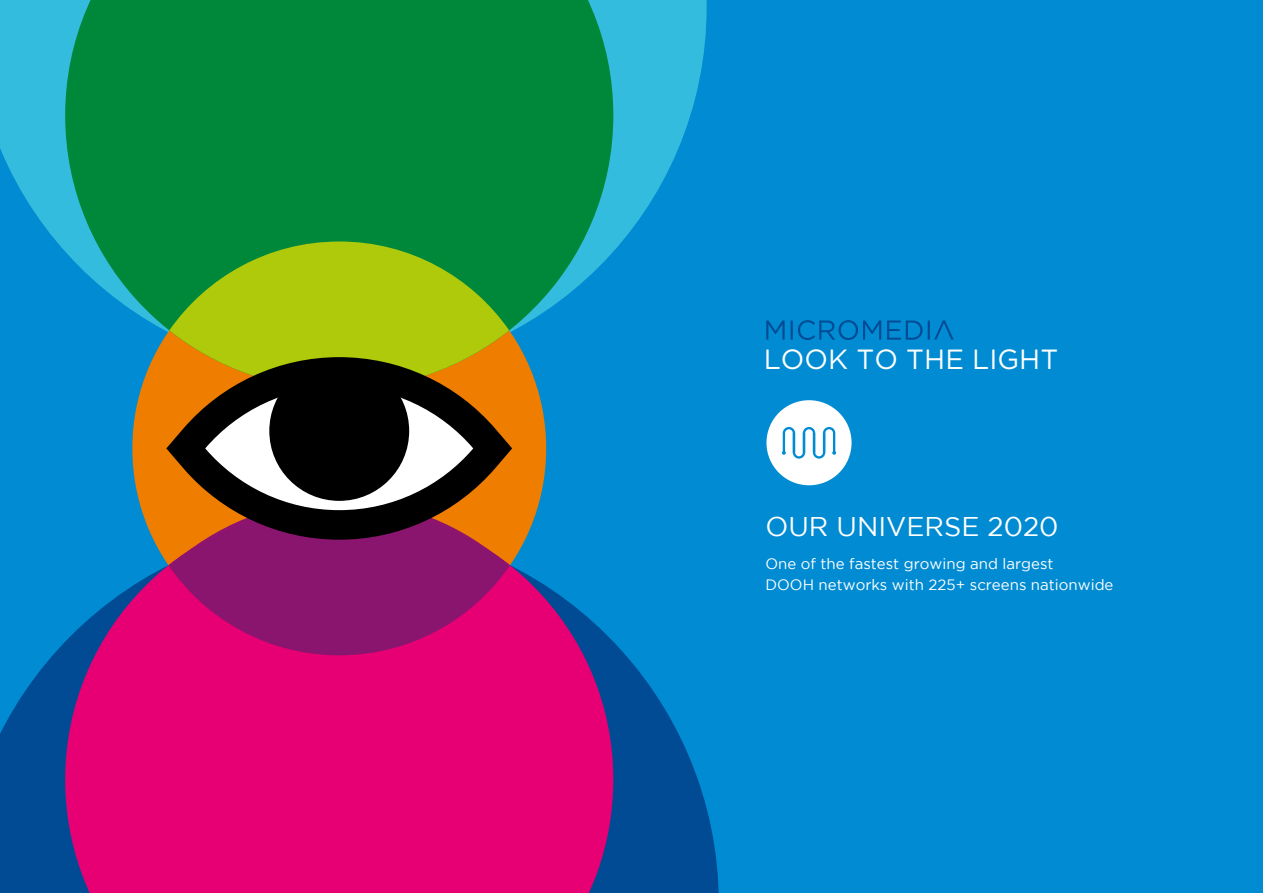
<style>
.page{position:relative;width:1263px;height:893px;background:#008bd2}
.page>*{position:absolute;margin:0;border:0;box-sizing:border-box;transform-origin:0 0}
.t1{font:27.75px "Gotham";color:#fff}
.t2{font:27px "Gotham";color:#fff}
.t3{font:15px/21px "Gotham";color:#fff}
</style>
<div class="page">
<svg style="left:0;top:0;width:707px;height:252px;fill:#34bcde"></svg>
<svg style="left:0;top:641px;width:719px;height:252px;fill:#004b93"></svg>
<div style="left:132px;top:241px;width:414px;height:414px;background:#ef7d00;border-radius:50%"></div>
<svg style="left:65px;top:0;width:548px;height:389px;fill:#00883a"></svg>
<svg style="left:169px;top:241px;width:340px;height:116px;fill:#afca0b"></svg>
<svg style="left:65px;top:506px;width:548px;height:387px;fill:#e60074"></svg>
<svg style="left:168px;top:540px;width:342px;height:115px;fill:#8a156e"></svg>
<svg style="left:166px;top:357px;width:346px;height:183px"></svg>
<svg style="left:205px;top:387px;width:268px;height:123px;fill:#fff"></svg>
<div style="left:269px;top:361px;width:140px;height:140px;background:#000;border-radius:50%"></div>
<svg style="left:766px;top:320px;width:188px;height:20px"></svg>
<div style="left:766px;top:400px;width:85px;height:85px;background:#fff;border-radius:50%"></div>
<svg style="left:782px;top:427px;width:54px;height:32px"></svg>
<h1 class="t1" style="left:764px;top:344px;width:296px">LOOK TO THE LIGHT</h1>
<h2 class="t2" style="left:765px;top:512px;width:295px">OUR UNIVERSE 2020</h2>
<p class="t3" style="left:765px;top:553px;width:350px">One of the fastest growing and largest<br>DOOH networks with 225+ screens nationwide</p>
</div>
